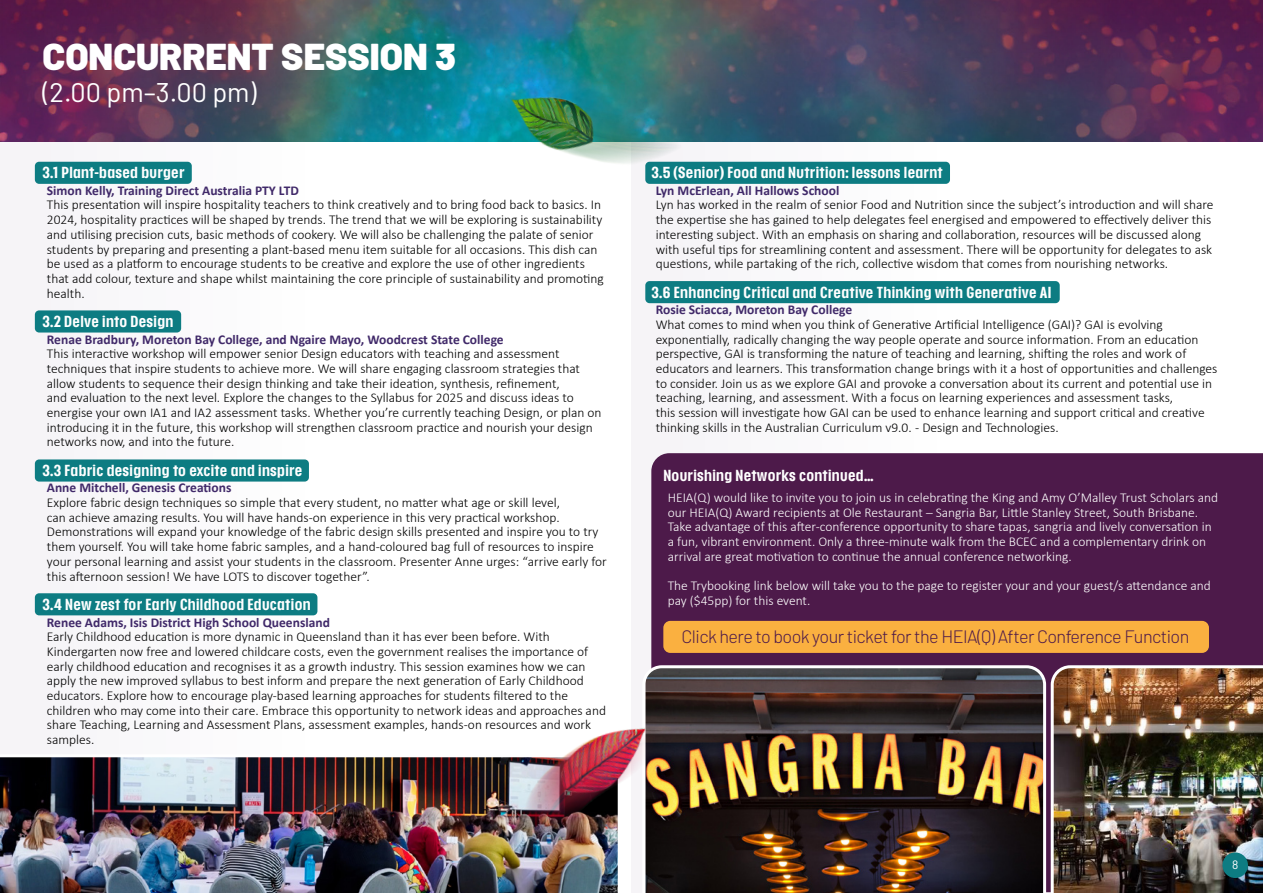
<style>
.page{position:relative;width:1263px;height:893px;background:#fff}
.page>*{position:absolute;margin:0;border:0;box-sizing:border-box;transform-origin:0 0}
.t1{font:900 37.5px "Barlow";color:#fff}
.t2{font:27px "Barlow";color:#fff}
.t3{font:300 18px "Barlow";letter-spacing:-.03em;color:#4d1a4a}
.t4{font:300 13.5px/14.7px "Calibri";color:#000}
.t5{font:300 13.5px/14.7px "Calibri";color:#fff}
.t6{font:700 13.5px "Calibri";color:#402969}
.t7{font:500 expanded 13.5px "Placard Next";letter-spacing:.025em;color:#fff}
.t8{font:12px "Barlow";color:#fff}
</style>
<div class="page">
<img style="left:0;top:0;width:1263px;height:142px">
<div style="left:35px;top:162px;width:157px;height:22px;background:#0d7c82;border-radius:4px"></div>
<div style="left:35px;top:459px;width:274px;height:23px;background:#0d7c82;border-radius:4px"></div>
<div style="left:35px;top:310px;width:146px;height:23px;background:#0d7c82;border-radius:4px"></div>
<div style="left:645px;top:162px;width:305px;height:22px;background:#0d7c82;border-radius:4px"></div>
<div style="left:35px;top:593px;width:282px;height:22px;background:#0d7c82;border-radius:4px"></div>
<div style="left:645px;top:281px;width:415px;height:22px;background:#0d7c82;border-radius:4px"></div>
<div style="left:651px;top:453px;width:612px;height:439px;background:#4d1a4a"></div>
<img style="left:0;top:757px;width:437px;height:136px">
<img style="left:642px;top:665px;width:404px;height:228px">
<img style="left:1051px;top:665px;width:212px;height:228px">
<img style="left:467px;top:32px;width:286px;height:205px">
<img style="left:437px;top:704px;width:291px;height:189px">
<div style="left:663px;top:621px;width:546px;height:32px;background:#fab040;border-radius:7px"></div>
<div style="left:1222px;top:852px;width:26px;height:26px;background:#0d7c82;border-radius:50%"></div>
<h1 class="t1" style="left:43px;top:33px;width:415px">CONCURRENT SESSION 3</h1>
<h2 class="t2" style="left:43px;top:73px;width:216px">(2.00 pm–3.00 pm)</h2>
<p class="t7" style="left:43px;top:163px;width:143px">3.1 Plant-based burger</p>
<p class="t6" style="left:47px;top:181px;width:253px">Simon Kelly, Training Direct Australia PTY LTD</p>
<p class="t4" style="left:47px;top:197px;width:558px">This presentation will inspire hospitality teachers to think creatively and to bring food back to basics. In 2024, hospitality practices will be shaped by trends. The trend that we will be exploring is sustainability and utilising precision cuts, basic methods of cookery. We will also be challenging the palate of senior students by preparing and presenting a plant-based menu item suitable for all occasions. This dish can be used as a platform to encourage students to be creative and explore the use of other ingredients that add colour, texture and shape whilst maintaining the core principle of sustainability and promoting health.</p>
<p class="t7" style="left:43px;top:312px;width:132px">3.2 Delve into Design</p>
<p class="t6" style="left:47px;top:330px;width:458px">Renae Bradbury, Moreton Bay College, and Ngaire Mayo, Woodcrest State College</p>
<p class="t4" style="left:47px;top:346px;width:556px">This interactive workshop will empower senior Design educators with teaching and assessment techniques that inspire students to achieve more. We will share engaging classroom strategies that allow students to sequence their design thinking and take their ideation, synthesis, refinement,<br>and evaluation to the next level. Explore the changes to the Syllabus for 2025 and discuss ideas to energise your own IA1 and IA2 assessment tasks. Whether you’re currently teaching Design, or plan on introducing it in the future, this workshop will strengthen classroom practice and nourish your design networks now, and into the future.</p>
<p class="t7" style="left:43px;top:461px;width:261px">3.3 Fabric designing to excite and inspire</p>
<p class="t6" style="left:47px;top:478px;width:186px">Anne Mitchell, Genesis Creations</p>
<p class="t4" style="left:47px;top:495px;width:561px">Explore fabric design techniques so simple that every student, no matter what age or skill level,<br>can achieve amazing results. You will have hands-on experience in this very practical workshop.<br>Demonstrations will expand your knowledge of the fabric design skills presented and inspire you to try them yourself. You will take home fabric samples, and a hand-coloured bag full of resources to inspire your personal learning and assist your students in the classroom. Presenter Anne urges: “arrive early for this afternoon session! We have LOTS to discover together”.</p>
<p class="t7" style="left:43px;top:595px;width:270px">3.4 New zest for Early Childhood Education</p>
<p class="t6" style="left:47px;top:612px;width:284px">Renee Adams, Isis District High School Queensland</p>
<p class="t4" style="left:47px;top:629px;width:561px">Early Childhood education is more dynamic in Queensland than it has ever been before. With Kindergarten now free and lowered childcare costs, even the government realises the importance of early childhood education and recognises it as a growth industry. This session examines how we can apply the new improved syllabus to best inform and prepare the next generation of Early Childhood educators. Explore how to encourage play-based learning approaches for students filtered to the children who may come into their care. Embrace this opportunity to network ideas and approaches and share Teaching, Learning and Assessment Plans, assessment examples, hands-on resources and work samples.</p>
<p class="t7" style="left:651px;top:163px;width:293px">3.5 (Senior) Food and Nutrition: lessons learnt</p>
<p class="t6" style="left:656px;top:181px;width:185px">Lyn McErlean, All Hallows School</p>
<p class="t4" style="left:656px;top:198px;width:559px">Lyn has worked in the realm of senior Food and Nutrition since the subject’s introduction and will share the expertise she has gained to help delegates feel energised and empowered to effectively deliver this interesting subject. With an emphasis on sharing and collaboration, resources will be discussed along with useful tips for streamlining content and assessment. There will be opportunity for delegates to ask questions, while partaking of the rich, collective wisdom that comes from nourishing networks.</p>
<p class="t7" style="left:651px;top:283px;width:401px">3.6 Enhancing Critical and Creative Thinking with Generative AI</p>
<p class="t6" style="left:656px;top:300px;width:198px">Rosie Sciacca, Moreton Bay College</p>
<p class="t4" style="left:656px;top:317px;width:563px">What comes to mind when you think of Generative Artificial Intelligence (GAI)? GAI is evolving exponentially, radically changing the way people operate and source information. From an education perspective, GAI is transforming the nature of teaching and learning, shifting the roles and work of educators and learners. This transformation change brings with it a host of opportunities and challenges to consider. Join us as we explore GAI and provoke a conversation about its current and potential use in teaching, learning, and assessment. With a focus on learning experiences and assessment tasks,<br>this session will investigate how GAI can be used to enhance learning and support critical and creative thinking skills in the Australian Curriculum v9.0. - Design and Technologies.</p>
<p class="t7" style="left:663px;top:466px;width:212px">Nourishing Networks continued…</p>
<p class="t5" style="left:668px;top:490px;width:552px">HEIA(Q) would like to invite you to join us in celebrating the King and Amy O’Malley Trust Scholars and our HEIA(Q) Award recipients at Ole Restaurant – Sangria Bar, Little Stanley Street, South Brisbane.<br>Take advantage of this after-conference opportunity to share tapas, sangria and lively conversation in a fun, vibrant environment. Only a three-minute walk from the BCEC and a complementary drink on arrival are great motivation to continue the annual conference networking.</p>
<p class="t5" style="left:668px;top:578px;width:545px">The Trybooking link below will take you to the page to register your and your guest/s attendance and pay ($45pp) for this event.</p>
<h3 class="t3" style="left:681px;top:625px;width:509px">Click here to book your ticket for the HEIA(Q) After Conference Function</h3>
<p class="t8" style="left:1232px;top:856px;width:8px">8</p>
</div>
